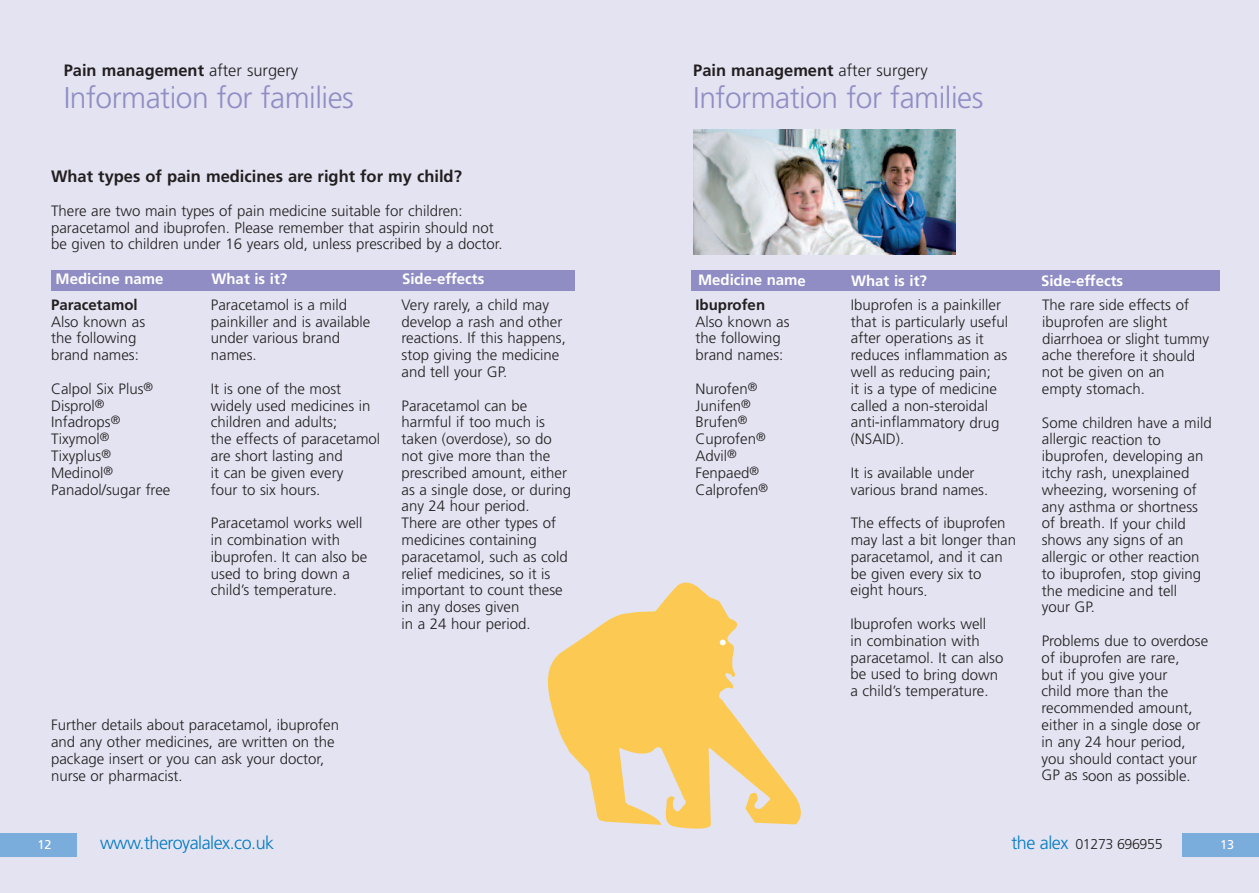
<style>
.page{position:relative;width:1259px;height:893px;background:#e3e3f1}
.page>*{position:absolute;margin:0;border:0;box-sizing:border-box;transform-origin:0 0}
.t1{font:300 30px "Frutiger";letter-spacing:-.015em;color:#908dc4}
.t2{font:300 18px "Frutiger";letter-spacing:-.03em;color:#007ac2}
.t3{font:700 16.5px "Frutiger";color:#231f20}
.t4{font:300 15px/16.8px "Frutiger";color:#231f20}
.t5{font:700 15px "Frutiger";color:#fff}
.t6{font:700 15px "Frutiger";color:#231f20}
.t7{font:300 14.25px "Frutiger";letter-spacing:-.03em;color:#231f20}
.t8{font:12.75px "Frutiger";color:#fff}
.s1{font-weight:300}
.s2{font-size:18px;color:#007ac2}
</style>
<div class="page">
<div style="left:51px;top:270px;width:524px;height:21px;background:#908dc4"></div>
<div style="left:692px;top:270px;width:528px;height:21px;background:#908dc4"></div>
<svg style="left:548px;top:582px;width:253px;height:247px;fill:#fcca53"></svg>
<svg style="left:720px;top:640px;width:5px;height:5px"></svg>
<img style="left:693px;top:129px;width:263px;height:125px">
<div style="left:0;top:833px;width:77px;height:24px;background:#7aacdc"></div>
<div style="left:1182px;top:833px;width:77px;height:24px;background:#7aacdc"></div>
<p class="t3" style="left:64px;top:64px;width:236px">Pain management <span class="s1">after surgery</span></p>
<h1 class="t1" style="left:64px;top:85px;width:292px">Information for families</h1>
<p class="t3" style="left:51px;top:170px;width:412px">What types of pain medicines are right for my child?</p>
<p class="t4" style="left:51px;top:203px;width:453px">There are two main types of pain medicine suitable for children: paracetamol and ibuprofen. Please remember that aspirin should not be given to children under 16 years old, unless prescribed by a doctor.</p>
<p class="t5" style="left:56px;top:273px;width:109px">Medicine name</p>
<p class="t5" style="left:211px;top:273px;width:77px">What is it?</p>
<p class="t5" style="left:402px;top:273px;width:84px">Side-effects</p>
<p class="t4" style="left:211px;top:297px;width:161px">Paracetamol is a mild painkiller and is available under various brand names.</p>
<p class="t4" style="left:211px;top:381px;width:171px">It is one of the most widely used medicines in children and adults;<br>the effects of paracetamol are short lasting and<br>it can be given every<br>four to six hours.</p>
<p class="t4" style="left:211px;top:516px;width:158px">Paracetamol works well in combination with ibuprofen. It can also be used to bring down a child’s temperature.</p>
<p class="t4" style="left:401px;top:297px;width:166px">Very rarely, a child may develop a rash and other reactions. If this happens, stop giving the medicine and tell your GP.</p>
<p class="t4" style="left:401px;top:398px;width:171px">Paracetamol can be harmful if too much is taken (overdose), so do not give more than the prescribed amount, either as a single dose, or during any 24 hour period.<br>There are other types of medicines containing paracetamol, such as cold relief medicines, so it is important to count these in any doses given<br>in a 24 hour period.</p>
<p class="t6" style="left:51px;top:298px;width:88px">Paracetamol</p>
<p class="t4" style="left:51px;top:314px;width:96px">Also known as the following brand names:</p>
<p class="t4" style="left:51px;top:381px;width:121px">Calpol Six Plus<sup>®<br></sup>Disprol<sup>®<br></sup>Infadrops<sup>®<br></sup>Tixymol<sup>®<br></sup>Tixyplus<sup>®<br></sup>Medinol<sup>®<br></sup>Panadol/sugar free</p>
<p class="t4" style="left:51px;top:718px;width:290px">Further details about paracetamol, ibuprofen and any other medicines, are written on the package insert or you can ask your doctor, nurse or pharmacist.</p>
<p class="t3" style="left:693px;top:64px;width:236px">Pain management <span class="s1">after surgery</span></p>
<h1 class="t1" style="left:693px;top:85px;width:292px">Information for families</h1>
<p class="t5" style="left:698px;top:274px;width:109px">Medicine name</p>
<p class="t5" style="left:851px;top:274px;width:77px">What is it?</p>
<p class="t5" style="left:1041px;top:275px;width:84px">Side-effects</p>
<p class="t4" style="left:851px;top:297px;width:159px">Ibuprofen is a painkiller that is particularly useful after operations as it reduces inflammation as well as reducing pain;<br>it is a type of medicine called a non-steroidal anti-inflammatory drug (NSAID).</p>
<p class="t4" style="left:850px;top:465px;width:139px">It is available under various brand names.</p>
<p class="t4" style="left:850px;top:516px;width:167px">The effects of ibuprofen may last a bit longer than paracetamol, and it can be given every six to eight hours.</p>
<p class="t4" style="left:850px;top:617px;width:154px">Ibuprofen works well<br>in combination with paracetamol. It can also be used to bring down a child’s temperature.</p>
<p class="t6" style="left:695px;top:298px;width:71px">Ibuprofen</p>
<p class="t4" style="left:695px;top:314px;width:96px">Also known as the following brand names:</p>
<p class="t4" style="left:695px;top:381px;width:74px">Nurofen<sup>®<br></sup>Junifen<sup>®<br></sup>Brufen<sup>®<br></sup>Cuprofen<sup>®<br></sup>Advil<sup>®<br></sup>Fenpaed<sup>®<br></sup>Calprofen<sup>®</sup></p>
<p class="t4" style="left:1042px;top:298px;width:169px">The rare side effects of ibuprofen are slight diarrhoea or slight tummy ache therefore it should not be given on an<br>empty stomach.</p>
<p class="t4" style="left:1041px;top:415px;width:171px">Some children have a mild allergic reaction to ibuprofen, developing an itchy rash, unexplained wheezing, worsening of any asthma or shortness of breath. If your child shows any signs of an allergic or other reaction to ibuprofen, stop giving the medicine and tell<br>your GP.</p>
<p class="t4" style="left:1041px;top:634px;width:168px">Problems due to overdose of ibuprofen are rare,<br>but if you give your<br>child more than the recommended amount, either in a single dose or in any 24 hour period, you should contact your<br>GP as soon as possible.</p>
<p class="t8" style="left:38px;top:839px;width:16px">12</p>
<p class="t2" style="left:100px;top:835px;width:176px">www.theroyalalex.co.uk</p>
<p class="t7" style="left:1011px;top:838px;width:153px"><span class="s2">the alex</span> 01273 696955</p>
<p class="t8" style="left:1220px;top:839px;width:16px">13</p>
</div>
